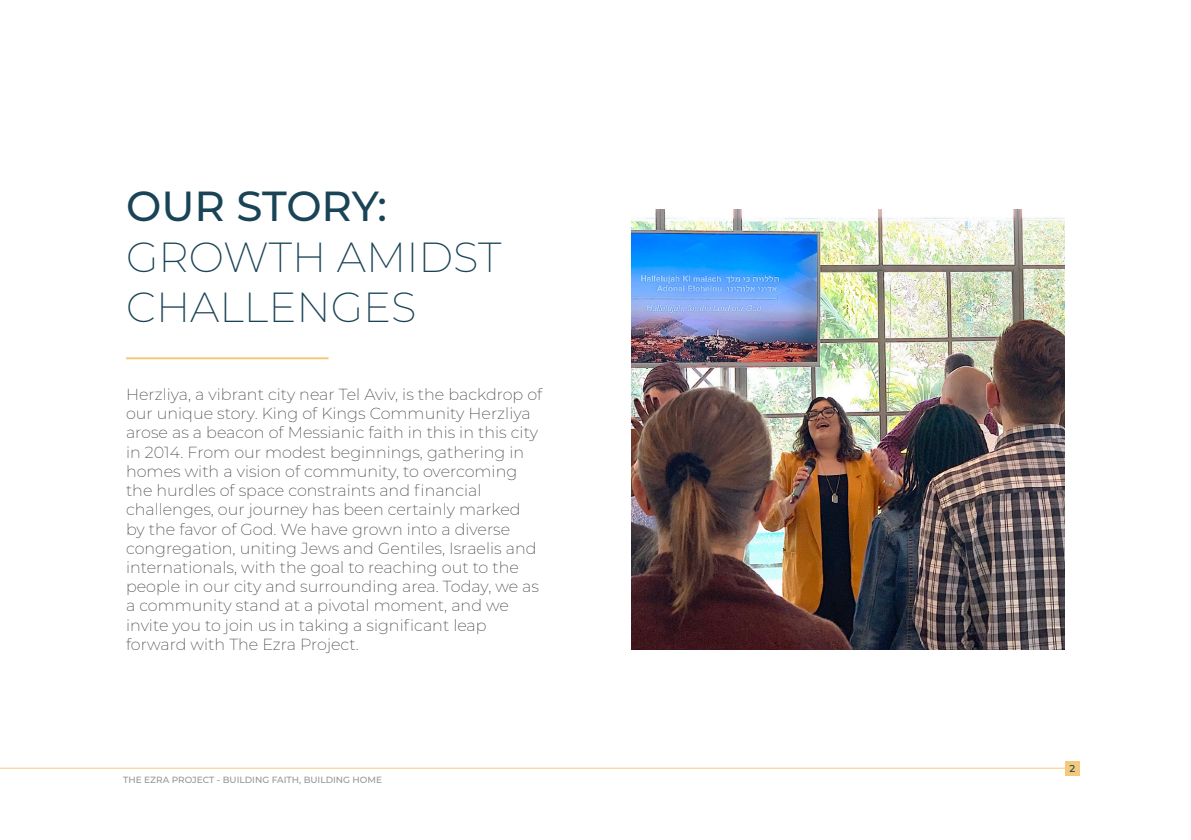
<style>
.page{position:relative;width:1191px;height:840px;background:#fff}
.page>*{position:absolute;margin:0;border:0;box-sizing:border-box;transform-origin:0 0}
.t1{font:200 42px/50.4px "Montserrat";color:#194456}
.t2{font:500 42px "Montserrat";letter-spacing:-.005em;color:#194456}
.t3{font:200 16px/19.2px "Montserrat";color:#3e3e3f}
.t4{font:500 10px "Montserrat";color:#184556}
.t5{font:500 9px "Montserrat";color:#939598}
</style>
<div class="page">
<hr style="left:126px;top:357px;width:202px;height:2px;background:#f5c97d">
<hr style="left:0;top:767px;width:1068px;height:1px;background:#f5c97d">
<div style="left:1065px;top:760px;width:14px;height:15px;background:#f5c97d"></div>
<img style="left:631px;top:209px;width:434px;height:440px">
<h1 class="t2" style="left:126px;top:177px;width:262px">OUR STORY:</h1>
<h1 class="t1" style="left:126px;top:230px;width:377px">GROWTH AMIDST<br>CHALLENGES</h1>
<p class="t3" style="left:126px;top:384px;width:418px">Herzliya, a vibrant city near Tel Aviv, is the backdrop of our unique story. King of Kings Community Herzliya arose as a beacon of Messianic faith in this in this city in 2014. From our modest beginnings, gathering in homes with a vision of community, to overcoming the hurdles of space constraints and financial challenges, our journey has been certainly marked by the favor of God. We have grown into a diverse congregation, uniting Jews and Gentiles, Israelis and internationals, with the goal to reaching out to the people in our city and surrounding area. Today, we as a community stand at a pivotal moment, and we invite you to join us in taking a significant leap forward with The Ezra Project.</p>
<p class="t5" style="left:123px;top:773px;width:260px">THE EZRA PROJECT - BUILDING FAITH, BUILDING HOME</p>
<p class="t4" style="left:1069px;top:760px;width:7px">2</p>
</div>
